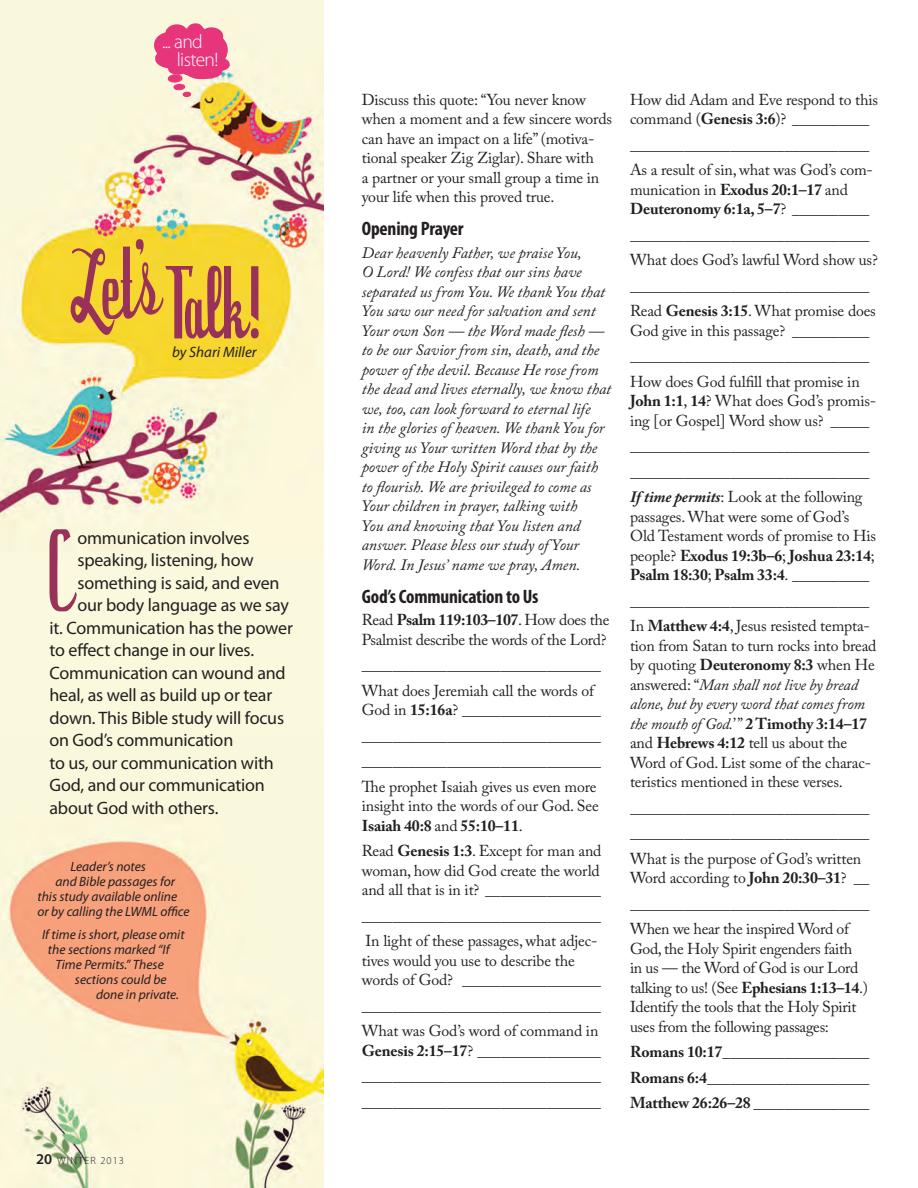
<style>
.page{position:relative;width:918px;height:1188px;background:#fff}
.page>*{position:absolute;margin:0;border:0;box-sizing:border-box;transform-origin:0 0}
.t1{font:99px "Dyspepsia";color:#9a3159}
.t2{font:87px "Dyspepsia";color:#9a315a}
.t3{font:700 condensed 19.5px "Myriad Pro";letter-spacing:-.01em;color:#231f20}
.t4{font:300 19.5px/18px "Myriad Pro";color:#fff}
.t5{font:18px "Myriad Pro";letter-spacing:-.01em;color:#231f20}
.t6{font:15.75px/19.5px "Adobe Caslon Pro";letter-spacing:-.01em;color:#231f20}
.t7{font:italic 15.75px/19.5px "Adobe Caslon Pro";color:#231f20}
.t8{font:700 15.75px/25.5px "Adobe Caslon Pro";letter-spacing:-.01em;color:#231f20}
.t9{font:italic 15px "Myriad Pro";color:#231f20}
.t10{font:italic 13.5px "Myriad Pro";color:#231f20}
.t11{font:300 10.5px "Myriad Pro";letter-spacing:.12em;color:#231f20}
.s1{font-weight:600;font-size:15px}
.s2{font-weight:700}
.s3{font-weight:400}
.s4{font-weight:700;font-style:italic}
.s5{font-style:italic}
</style>
<div class="page">
<img style="left:0;top:0;width:324px;height:1188px">
<svg style="left:154px;top:23px;width:76px;height:74px;background:#ec7e95"></svg>
<div style="left:169px;top:74px;width:12px;height:8px;background:#e7357b;border-radius:50%"></div>
<div style="left:174px;top:84px;width:10px;height:6px;background:#e7357b;border-radius:50%"></div>
<div style="left:183px;top:92px;width:8px;height:5px;background:#e7357b;border-radius:50%"></div>
<p class="t4" style="left:177px;top:33px;width:43px;text-indent:-15px">... and listen!</p>
<h2 class="t2" style="left:68px;top:245px;width:198px">Let’s Talk!</h2>
<p class="t9" style="left:172px;top:343px;width:86px">by Shari Miller</p>
<h1 class="t1" style="left:47px;top:515px;width:25px">C</h1>
<p class="t5" style="left:77px;top:527px;width:174px">ommunication involves</p>
<p class="t5" style="left:77px;top:549px;width:178px">speaking, listening, how</p>
<p class="t5" style="left:77px;top:572px;width:204px">something is said, and even</p>
<p class="t5" style="left:77px;top:594px;width:213px">our body language as we say</p>
<p class="t5" style="left:50px;top:617px;width:245px">it. Communication has the power</p>
<p class="t5" style="left:50px;top:639px;width:206px">to effect change in our lives.</p>
<p class="t5" style="left:50px;top:662px;width:238px">Communication can wound and</p>
<p class="t5" style="left:50px;top:684px;width:224px">heal, as well as build up or tear</p>
<p class="t5" style="left:50px;top:707px;width:236px">down. This Bible study will focus</p>
<p class="t5" style="left:50px;top:729px;width:185px">on God’s communication</p>
<p class="t5" style="left:50px;top:752px;width:226px">to us, our communication with</p>
<p class="t5" style="left:50px;top:774px;width:217px">God, and our communication</p>
<p class="t5" style="left:50px;top:797px;width:170px">about God with others.</p>
<p class="t10" style="left:70px;top:859px;width:77px">Leader’s notes</p>
<p class="t10" style="left:56px;top:874px;width:121px">and Bible passages for</p>
<p class="t10" style="left:38px;top:889px;width:141px">this study available online</p>
<p class="t10" style="left:38px;top:904px;width:154px">or by calling the LWML office</p>
<p class="t10" style="left:42px;top:926px;width:144px">If time is short, please omit</p>
<p class="t10" style="left:48px;top:941px;width:123px">the sections marked “If</p>
<p class="t10" style="left:56px;top:956px;width:110px">Time Permits.” These</p>
<p class="t10" style="left:75px;top:971px;width:93px">sections could be</p>
<p class="t10" style="left:96px;top:986px;width:85px">done in private.</p>
<p class="t11" style="left:36px;top:1155px;width:90px"><span class="s1">20</span> winter 2013</p>
<p class="t6" style="left:362px;top:89px;width:252px">Discuss this quote: “You never know when a moment and a few sincere words can have an impact on a life” (motiva&shy;tional speaker Zig Ziglar). Share with<br>a partner or your small group a time in your life when this proved true.</p>
<p class="t3" style="left:362px;top:216px;width:103px">Opening Prayer</p>
<p class="t7" style="left:362px;top:242px;width:251px">Dear heavenly Father, we praise You,<br>O Lord! We confess that our sins have separated us from You. We thank You that You saw our need for salvation and sent Your own Son — the Word made flesh — to be our Savior from sin, death, and the power of the devil. Because He rose from the dead and lives eternally, we know that we, too, can look forward to eternal life<br>in the glories of heaven. We thank You for giving us Your written Word that by the power of the Holy Spirit causes our faith to flourish. We are privileged to come as Your children in prayer, talking with<br>You and knowing that You listen and answer. Please bless our study of Your Word. In Jesus’ name we pray, Amen.</p>
<p class="t3" style="left:362px;top:584px;width:178px">God’s Communication to Us</p>
<p class="t6" style="left:362px;top:610px;width:249px">Read <span class="s2">Psalm 119:103–107</span>. How does the<br>Psalmist describe the words of the Lord?</p>
<p class="t6" style="left:362px;top:652px;width:241px;line-height:25.5px">_______________________________<br>What does Jeremiah call the words of</p>
<p class="t6" style="left:362px;top:697px;width:241px;line-height:25.5px;text-align:justify">God in <span class="s2">15:16a</span>? __________________ _______________________________ _______________________________ The prophet Isaiah gives us even more</p>
<p class="t6" style="left:362px;top:796px;width:239px">insight into the words of our God. See<br><span class="s2">Isaiah 40:8</span> and <span class="s2">55:10–11</span>.</p>
<p class="t6" style="left:362px;top:841px;width:241px;text-align:justify">Read <span class="s2">Genesis 1:3</span>. Except for man and woman, how did God create the world and all that is in it? _______________</p>
<p class="t6" style="left:362px;top:902px;width:241px;line-height:25.5px">_______________________________<br>In light of these passages, what adjec-</p>
<p class="t6" style="left:362px;top:950px;width:241px">tives would you use to describe the words of God? __________________</p>
<p class="t6" style="left:362px;top:992px;width:241px;line-height:25.5px">_______________________________<br>What was God’s word of command in</p>
<p class="t6" style="left:362px;top:1037px;width:241px;line-height:25.5px;text-align:justify"><span class="s2">Genesis 2:15–17</span>? ________________ _______________________________ _______________________________</p>
<p class="t6" style="left:630px;top:89px;width:250px">How did Adam and Eve respond to this command (<span class="s2">Genesis 3:6</span>)? __________</p>
<p class="t6" style="left:630px;top:131px;width:244px;line-height:25.5px">_______________________________<br>As a result of sin, what was God’s com-</p>
<p class="t8" style="left:630px;top:179px;width:241px;line-height:19.5px"><span class="s3">munication in</span> Exodus 20:1–17 <span class="s3">and<br></span>Deuteronomy 6:1a, 5–7<span class="s3">? __________</span></p>
<p class="t6" style="left:630px;top:221px;width:249px;line-height:25.5px">_______________________________ What does God’s lawful Word show us? _______________________________ Read <span class="s2">Genesis 3:15</span>. What promise does</p>
<p class="t6" style="left:630px;top:317px;width:241px;line-height:25.5px;text-align:justify">God give in this passage? __________ _______________________________ How does God fulfill that promise in</p>
<p class="t6" style="left:630px;top:391px;width:248px"><span class="s2">John 1:1</span>, <span class="s2">14</span>? What does God’s promis&shy;ing [or Gospel] Word show us? _____</p>
<p class="t6" style="left:630px;top:433px;width:241px;line-height:25.5px;text-align:justify">_______________________________ _______________________________ <span class="s4">If time permits</span>: Look at the following</p>
<p class="t6" style="left:630px;top:506px;width:248px">passages. What were some of God’s Old Testament words of promise to His people? <span class="s2">Exodus 19:3b–6</span>; <span class="s2">Joshua 23:14</span>; <span class="s2">Psalm 18:30</span>; <span class="s2">Psalm 33:4</span>. __________</p>
<p class="t6" style="left:630px;top:587px;width:241px;line-height:25.5px">_______________________________<br>In <span class="s2">Matthew 4:4</span>, Jesus resisted tempta-</p>
<p class="t6" style="left:630px;top:635px;width:248px">tion from Satan to turn rocks into bread by quoting <span class="s2">Deuteronomy 8:3</span> when He answered: “<span class="s5">Man shall not live by bread alone, but by every word that comes from the mouth of God.</span>’” <span class="s2">2 Timothy 3:14–17 </span>and <span class="s2">Hebrews 4:12</span> tell us about the Word of God. List some of the charac&shy;teristics mentioned in these verses.</p>
<p class="t6" style="left:630px;top:794px;width:241px;line-height:25.5px;text-align:justify">_______________________________ _______________________________ What is the purpose of God’s written</p>
<p class="t6" style="left:630px;top:865px;width:241px;line-height:25.5px;text-align:justify">Word according to <span class="s2">John 20:30–31</span>? __ _______________________________ When we hear the inspired Word of</p>
<p class="t6" style="left:630px;top:938px;width:239px">God, the Holy Spirit engenders faith in us — the Word of God is our Lord talking to us! (See <span class="s2">Ephesians 1:13–14</span>.)<br>Identify the tools that the Holy Spirit uses from the following passages:</p>
<p class="t8" style="left:630px;top:1039px;width:241px;text-align:justify">Romans 10:17___________________ Romans 6:4_____________________ Matthew 26:26–28 <span class="s3">_______________</span></p>
</div>
